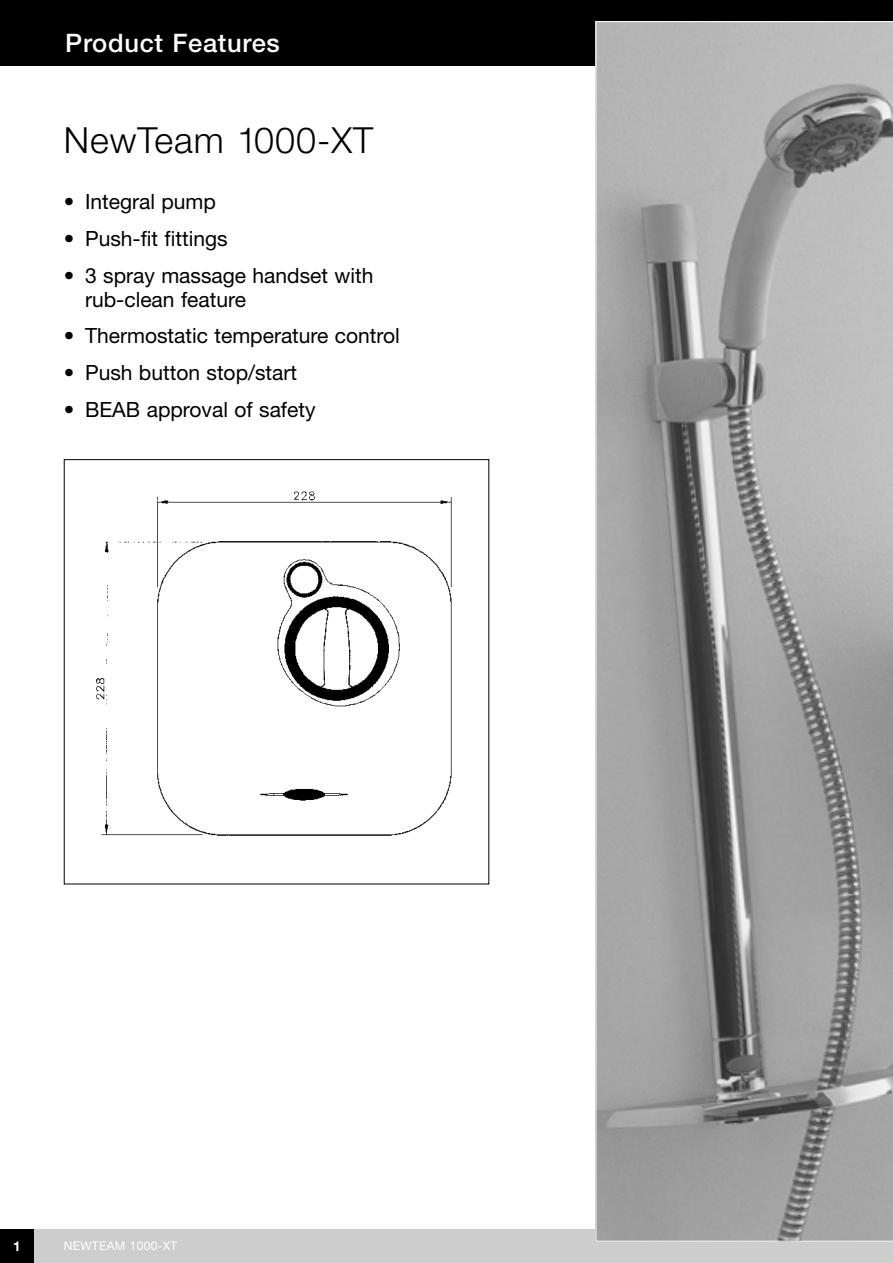
<style>
.page{position:relative;width:893px;height:1263px;background:#fff}
.page>*{position:absolute;margin:0;border:0;box-sizing:border-box;transform-origin:0 0}
.t1{font:300 36px "Helvetica Neue";letter-spacing:.03em;color:#000}
.t2{font:500 25.5px "Helvetica Neue";letter-spacing:.03em;color:#fff}
.t3{font:21px/24px "Helvetica Neue";color:#000}
.t4{font:700 13.5px "Helvetica Neue";color:#fff}
.t5{font:12px "Helvetica Neue";letter-spacing:.03em;color:#fff}
</style>
<div class="page">
<div style="left:34px;top:1229px;width:858px;height:34px;background:#cdcdcd"></div>
<div style="left:0;top:0;width:892px;height:66px;background:#000"></div>
<div style="left:0;top:1229px;width:34px;height:34px;background:#000"></div>
<svg style="left:595px;top:21px;width:297px;height:1221px;background:#a0a0a0"></svg>
<img style="left:96px;top:491px;width:356px;height:345px">
<p class="t2" style="left:65px;top:33px;width:216px">Product Features</p>
<h1 class="t1" style="left:64px;top:128px;width:311px">NewTeam 1000-XT</h1>
<p class="t3" style="left:64px;top:192px;width:154px">• Integral pump</p>
<p class="t3" style="left:64px;top:228px;width:165px">• Push-fit fittings</p>
<p class="t3" style="left:85px;top:265px;width:290px;text-indent:-21px">• 3 spray massage handset with rub-clean feature</p>
<p class="t3" style="left:64px;top:326px;width:337px">• Thermostatic temperature control</p>
<p class="t3" style="left:64px;top:363px;width:235px">• Push button stop/start</p>
<p class="t3" style="left:64px;top:400px;width:253px">• BEAB approval of safety</p>
<p class="t4" style="left:13px;top:1242px;width:9px">1</p>
<p class="t5" style="left:64px;top:1242px;width:115px">NEWTEAM 1000-XT</p>
</div>
